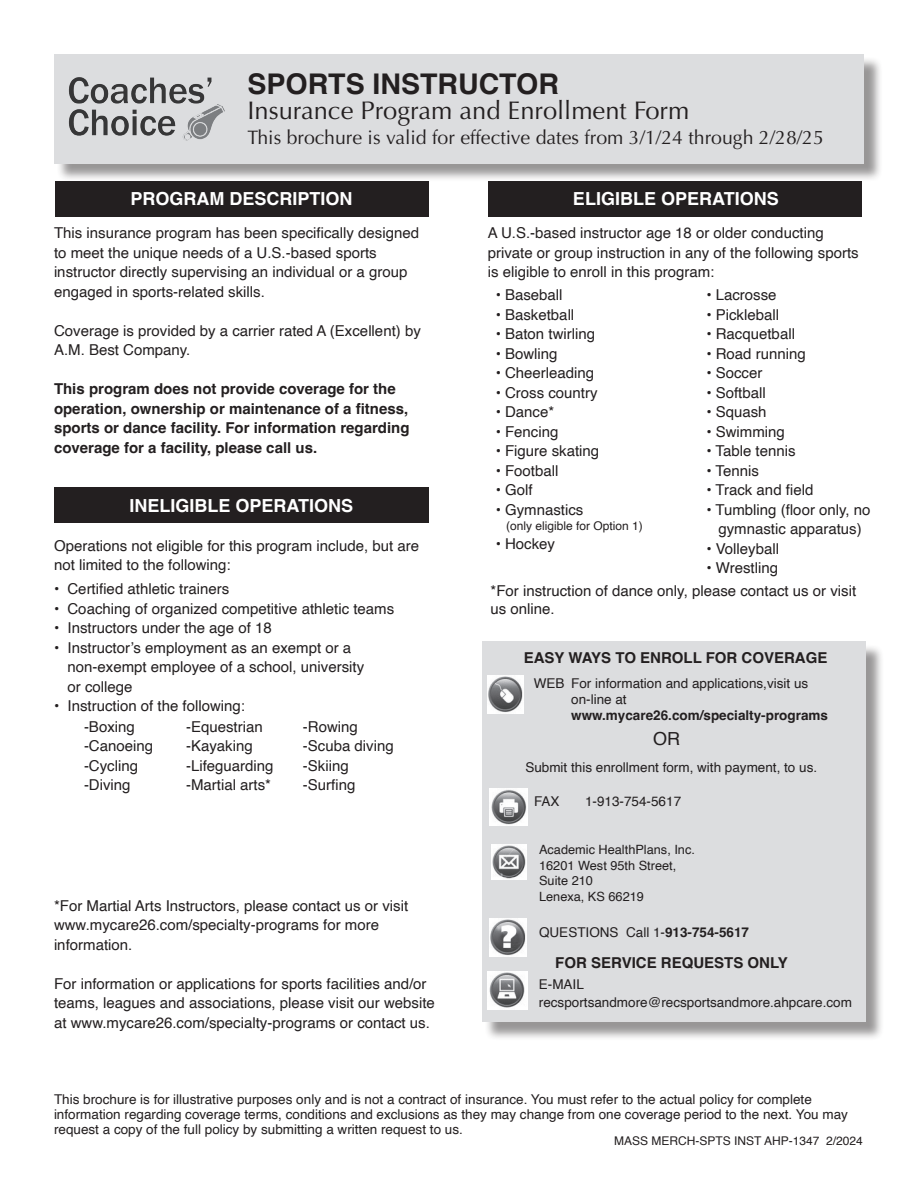
<style>
.page{position:relative;width:918px;height:1188px;background:#fff}
.page>*{position:absolute;margin:0;border:0;box-sizing:border-box;transform-origin:0 0}
.t1{font:700 28.5px "Helvetica";color:#231f20}
.t2{font:25.5px "Optima";color:#231f20}
.t3{font:19.5px "Optima";color:#231f20}
.t4{font:700 18px "Helvetica";color:#fff}
.t5{font:18px "Helvetica";color:#231f20}
.t6{font:15px/19.5px "Helvetica";color:#231f20}
.t7{font:700 15px/19.5px "Helvetica";color:#231f20}
.t8{font:13.5px/15px "Helvetica";color:#231f20}
.t9{font:700 13.5px "Helvetica";color:#231f20}
.t10{font:12.75px/15.8px "Helvetica";color:#231f20}
.t11{font:12px "Helvetica";color:#231f20}
.s1{font-weight:700}
</style>
<div class="page">
<div style="left:56px;top:56px;width:827px;height:126px;background:#231f20;opacity:.47"></div>
<div style="left:54px;top:54px;width:810px;height:109px;background:#dcdddf"></div>
<div style="left:54px;top:487px;width:375px;height:36px;background:#231f20"></div>
<div style="left:55px;top:182px;width:374px;height:35px;background:#231f20"></div>
<div style="left:488px;top:181px;width:374px;height:35px;background:#231f20"></div>
<img style="left:68px;top:77px;width:157px;height:64px">
<div style="left:484px;top:644px;width:400px;height:397px;background:#231f20;opacity:.47"></div>
<div style="left:482px;top:642px;width:383px;height:380px;background:#dcdddf"></div>
<img style="left:487px;top:676px;width:37px;height:37px">
<img style="left:490px;top:789px;width:38px;height:37px">
<img style="left:491px;top:844px;width:35px;height:36px">
<img style="left:487px;top:971px;width:41px;height:38px">
<img style="left:489px;top:919px;width:38px;height:38px">
<h1 class="t1" style="left:248px;top:66px;width:313px">SPORTS INSTRUCTOR</h1>
<h2 class="t2" style="left:248px;top:96px;width:443px">Insurance Program and Enrollment Form</h2>
<h3 class="t3" style="left:248px;top:126px;width:578px">This brochure is valid for effective dates from 3/1/24 through 2/28/25</h3>
<p class="t4" style="left:130px;top:188px;width:224px">PROGRAM DESCRIPTION</p>
<p class="t6" style="left:54px;top:224px;width:367px">This insurance program has been specifically designed to meet the unique needs of a U.S.-based sports instructor directly supervising an individual or a group engaged in sports-related skills.</p>
<p class="t6" style="left:54px;top:321px;width:368px">Coverage is provided by a carrier rated A (Excellent) by<br>A.M. Best Company.</p>
<p class="t7" style="left:54px;top:381px;width:357px">This program does not provide coverage for the operation, ownership or maintenance of a fitness, sports or dance facility. For information regarding coverage for a facility, please call us.</p>
<p class="t4" style="left:130px;top:494px;width:225px">INELIGIBLE OPERATIONS</p>
<p class="t6" style="left:54px;top:536px;width:367px">Operations not eligible for this program include, but are not limited to the following:</p>
<p class="t6" style="left:54px;top:580px;width:177px">• Certified athletic trainers</p>
<p class="t6" style="left:54px;top:599px;width:342px">• Coaching of organized competitive athletic teams</p>
<p class="t6" style="left:54px;top:619px;width:219px">• Instructors under the age of 18</p>
<p class="t6" style="left:68px;top:638px;width:298px;text-indent:-14px">• Instructor’s employment as an exempt or a non-exempt employee of a school, university or college</p>
<p class="t6" style="left:54px;top:697px;width:193px">• Instruction of the following:</p>
<p class="t6" style="left:84px;top:717px;width:71px">-Boxing -Canoeing -Cycling -Diving</p>
<p class="t6" style="left:186px;top:717px;width:89px">-Equestrian -Kayaking -Lifeguarding -Martial arts*</p>
<p class="t6" style="left:303px;top:717px;width:92px">-Rowing -Scuba diving -Skiing -Surfing</p>
<p class="t6" style="left:54px;top:896px;width:356px">*For Martial Arts Instructors, please contact us or visit www.mycare26.com/specialty-programs for more information.</p>
<p class="t6" style="left:54px;top:974px;width:382px">For information or applications for sports facilities and/or teams, leagues and associations, please visit our website at www.mycare26.com/specialty-programs or contact us.</p>
<p class="t4" style="left:573px;top:188px;width:207px">ELIGIBLE OPERATIONS</p>
<p class="t6" style="left:488px;top:224px;width:372px">A U.S.-based instructor age 18 or older conducting private or group instruction in any of the following sports is eligible to enroll in this program:</p>
<p class="t6" style="left:496px;top:286px;width:68px">• Baseball</p>
<p class="t6" style="left:496px;top:305px;width:80px">• Basketball</p>
<p class="t6" style="left:496px;top:325px;width:101px">• Baton twirling</p>
<p class="t6" style="left:496px;top:344px;width:63px">• Bowling</p>
<p class="t6" style="left:496px;top:364px;width:100px">• Cheerleading</p>
<p class="t6" style="left:496px;top:383px;width:103px">• Cross country</p>
<p class="t6" style="left:496px;top:403px;width:60px">• Dance*</p>
<p class="t6" style="left:496px;top:422px;width:64px">• Fencing</p>
<p class="t6" style="left:496px;top:442px;width:105px">• Figure skating</p>
<p class="t6" style="left:496px;top:461px;width:64px">• Football</p>
<p class="t6" style="left:496px;top:481px;width:38px">• Golf</p>
<p class="t6" style="left:496px;top:500px;width:89px">• Gymnastics</p>
<p class="t11" style="left:506px;top:516px;width:138px">(only eligible for Option 1)</p>
<p class="t6" style="left:496px;top:535px;width:61px">• Hockey</p>
<p class="t6" style="left:706px;top:286px;width:72px">• Lacrosse</p>
<p class="t6" style="left:706px;top:305px;width:74px">• Pickleball</p>
<p class="t6" style="left:706px;top:325px;width:90px">• Racquetball</p>
<p class="t6" style="left:706px;top:344px;width:101px">• Road running</p>
<p class="t6" style="left:706px;top:364px;width:58px">• Soccer</p>
<p class="t6" style="left:706px;top:383px;width:61px">• Softball</p>
<p class="t6" style="left:706px;top:403px;width:62px">• Squash</p>
<p class="t6" style="left:706px;top:422px;width:80px">• Swimming</p>
<p class="t6" style="left:706px;top:442px;width:91px">• Table tennis</p>
<p class="t6" style="left:706px;top:461px;width:54px">• Tennis</p>
<p class="t6" style="left:706px;top:481px;width:108px">• Track and field</p>
<p class="t6" style="left:706px;top:500px;width:166px;text-align:center">• Tumbling (floor only, no gymnastic apparatus)</p>
<p class="t6" style="left:706px;top:539px;width:74px">• Volleyball</p>
<p class="t6" style="left:491px;top:557px;width:367px;line-height:22.5px;text-indent:216px">• Wrestling<br>*For instruction of dance only, please contact us or visit</p>
<p class="t6" style="left:491px;top:599px;width:66px">us online.</p>
<p class="t7" style="left:524px;top:649px;width:305px">EASY WAYS TO ENROLL FOR COVERAGE</p>
<p class="t8" style="left:571px;top:676px;width:239px;line-height:15.8px;text-indent:-38px">WEB For information and applications,visit us on-line at</p>
<p class="t9" style="left:571px;top:707px;width:258px">www.mycare26.com/specialty-programs</p>
<p class="t5" style="left:653px;top:725px;width:28px">OR</p>
<p class="t8" style="left:525px;top:760px;width:293px">Submit this enrollment form, with payment, to us.</p>
<p class="t8" style="left:534px;top:794px;width:27px">FAX</p>
<p class="t8" style="left:585px;top:794px;width:98px">1-913-754-5617</p>
<p class="t10" style="left:539px;top:842px;width:157px">Academic HealthPlans, Inc.<br>16201 West 95th Street,<br>Suite 210<br>Lenexa, KS 66219</p>
<p class="t8" style="left:539px;top:926px;width:212px">QUESTIONS Call 1-<span class="s1">913-754-5617</span></p>
<p class="t7" style="left:555px;top:955px;width:234px">FOR SERVICE REQUESTS ONLY</p>
<p class="t8" style="left:539px;top:976px;width:315px;line-height:18px">E-MAIL recsportsandmore@recsportsandmore.ahpcare.com</p>
<p class="t8" style="left:54px;top:1092px;width:795px">This brochure is for illustrative purposes only and is not a contract of insurance. You must refer to the actual policy for complete information regarding coverage terms, conditions and exclusions as they may change from one coverage period to the next. You may request a copy of the full policy by submitting a written request to us.</p>
<p class="t11" style="left:614px;top:1131px;width:250px">MASS MERCH-SPTS INST AHP-1347 2/2024</p>
</div>
